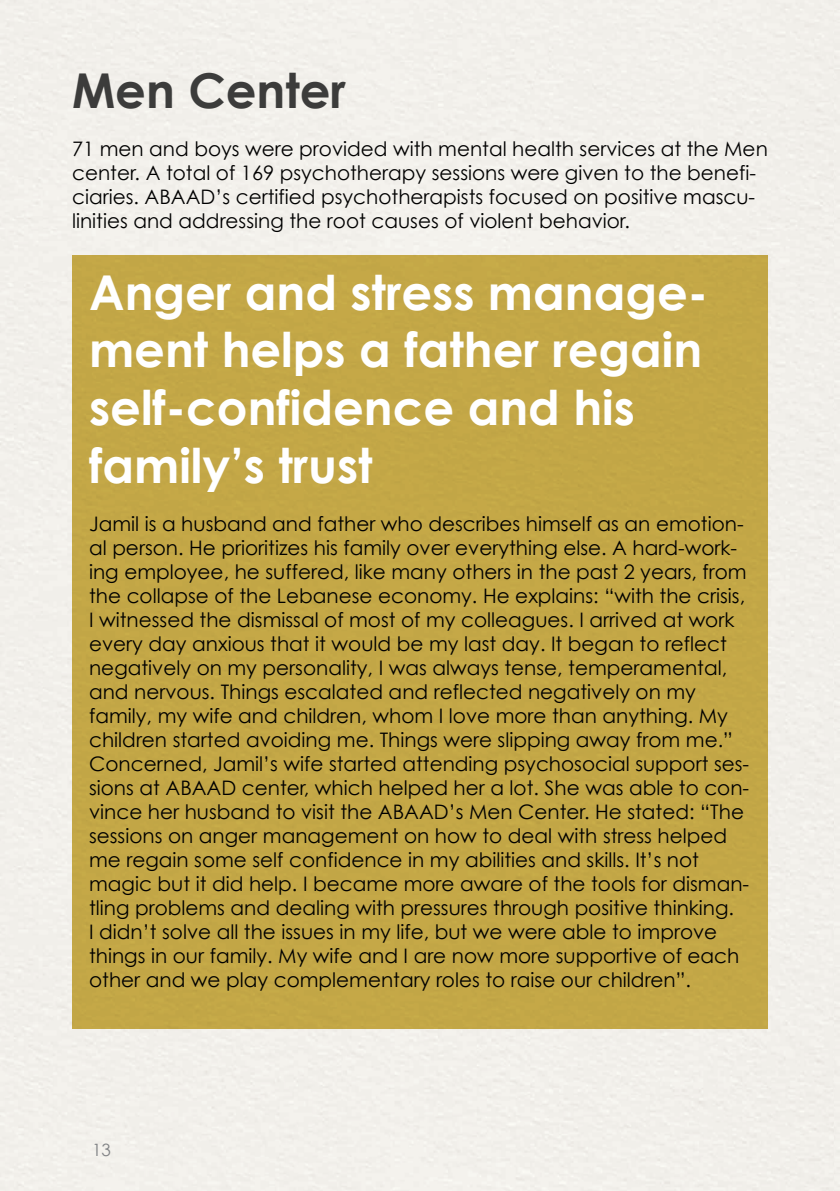
<style>
.page{position:relative;width:840px;height:1191px;background:#fff}
.page>*{position:absolute;margin:0;border:0;box-sizing:border-box;transform-origin:0 0}
.t1{font:700 48px/57.6px "Century Gothic";color:#fff}
.t2{font:700 48px "Century Gothic";color:#3c3c3b}
.t3{font:20px/24px "Century Gothic";color:#000}
.t4{font:17px "Century Gothic";color:#808285}
</style>
<div class="page">
<div style="left:0;top:0;width:839px;height:1191px;background:#f2efeb"></div>
<div style="left:72px;top:255px;width:695px;height:773px;background:#c3a746"></div>
<h1 class="t2" style="left:72px;top:60px;width:275px">Men Center</h1>
<p class="t3" style="left:72px;top:136px;width:697px">71 men and boys were provided with mental health services at the Men center. A total of 169 psychotherapy sessions were given to the benefi&shy;ciaries. ABAAD’s certified psychotherapists focused on positive mascu&shy;linities and addressing the root causes of violent behavior.</p>
<h1 class="t1" style="left:89px;top:262px;width:620px">Anger and stress manage&shy;ment helps a father regain self-confidence and his family’s trust</h1>
<p class="t3" style="left:89px;top:511px;width:661px">Jamil is a husband and father who describes himself as an emotion&shy;al person. He prioritizes his family over everything else. A hard-work&shy;ing employee, he suffered, like many others in the past 2 years, from the collapse of the Lebanese economy. He explains: “with the crisis, I witnessed the dismissal of most of my colleagues. I arrived at work every day anxious that it would be my last day. It began to reflect negatively on my personality, I was always tense, temperamental, and nervous. Things escalated and reflected negatively on my family, my wife and children, whom I love more than anything. My children started avoiding me. Things were slipping away from me.” Concerned, Jamil’s wife started attending psychosocial support ses&shy;sions at ABAAD center, which helped her a lot. She was able to con&shy;vince her husband to visit the ABAAD’s Men Center. He stated: “The sessions on anger management on how to deal with stress helped me regain some self confidence in my abilities and skills. It’s not magic but it did help. I became more aware of the tools for disman&shy;tling problems and dealing with pressures through positive thinking.<br>I didn’t solve all the issues in my life, but we were able to improve things in our family. My wife and I are now more supportive of each other and we play complementary roles to raise our children”.</p>
<p class="t4" style="left:92px;top:1139px;width:20px">13</p>
</div>
